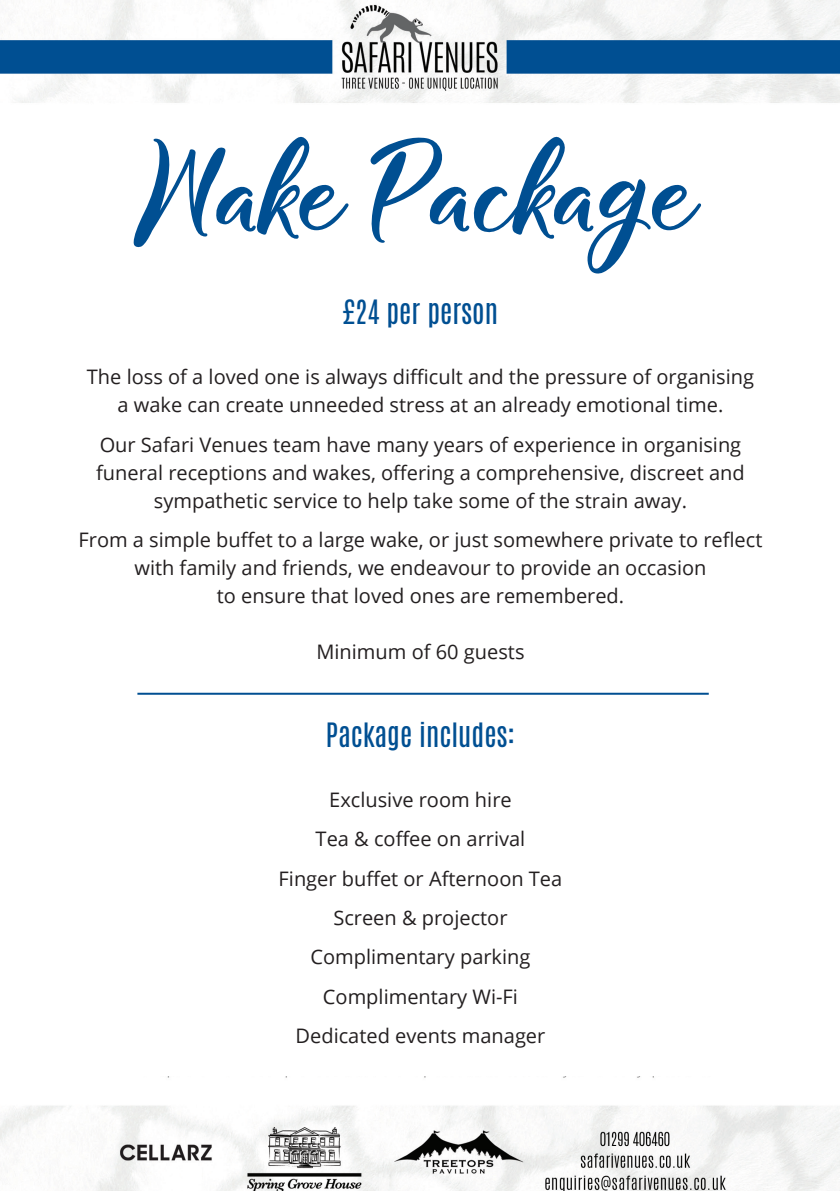
<style>
.page{position:relative;width:840px;height:1191px;background:#fff}
.page>*{position:absolute;margin:0;border:0;box-sizing:border-box;transform-origin:0 0}
.t1{font:500 116px "Restaurants Script";color:#004f92}
.t2{font:28px "Antonio";color:#004f92}
.t3{font:20px/28px "Open Sans";color:#231f20;text-align:center}
</style>
<div class="page">
<img style="left:0;top:0;width:839px;height:1191px">
<div style="left:0;top:128px;width:839px;height:948px;background:#fff"></div>
<hr style="left:137px;top:692px;width:571px;height:2px;background:#004f92">
<p class="t1" style="left:143px;top:118px;width:555px">Wake Package</p>
<p class="t2" style="left:343px;top:291px;width:157px">£24 per person</p>
<p class="t3" style="left:87px;top:362px;width:668px">The loss of a loved one is always difficult and the pressure of organising a wake can create unneeded stress at an already emotional time.</p>
<p class="t3" style="left:96px;top:430px;width:649px">Our Safari Venues team have many years of experience in organising funeral receptions and wakes, offering a comprehensive, discreet and sympathetic service to help take some of the strain away.</p>
<p class="t3" style="left:78px;top:525px;width:685px">From a simple buffet to a large wake, or just somewhere private to reflect with family and friends, we endeavour to provide an occasion<br>to ensure that loved ones are remembered.</p>
<p class="t3" style="left:316px;top:637px;width:209px">Minimum of 60 guests</p>
<p class="t2" style="left:325px;top:714px;width:191px">Package includes:</p>
<p class="t3" style="left:329px;top:785px;width:184px">Exclusive room hire</p>
<p class="t3" style="left:315px;top:824px;width:211px">Tea &amp; coffee on arrival</p>
<p class="t3" style="left:278px;top:864px;width:285px">Finger buffet or Afternoon Tea</p>
<p class="t3" style="left:333px;top:903px;width:175px">Screen &amp; projector</p>
<p class="t3" style="left:310px;top:942px;width:221px">Complimentary parking</p>
<p class="t3" style="left:323px;top:982px;width:196px">Complimentary Wi-Fi</p>
<p class="t3" style="left:295px;top:1021px;width:251px">Dedicated events manager</p>
</div>
